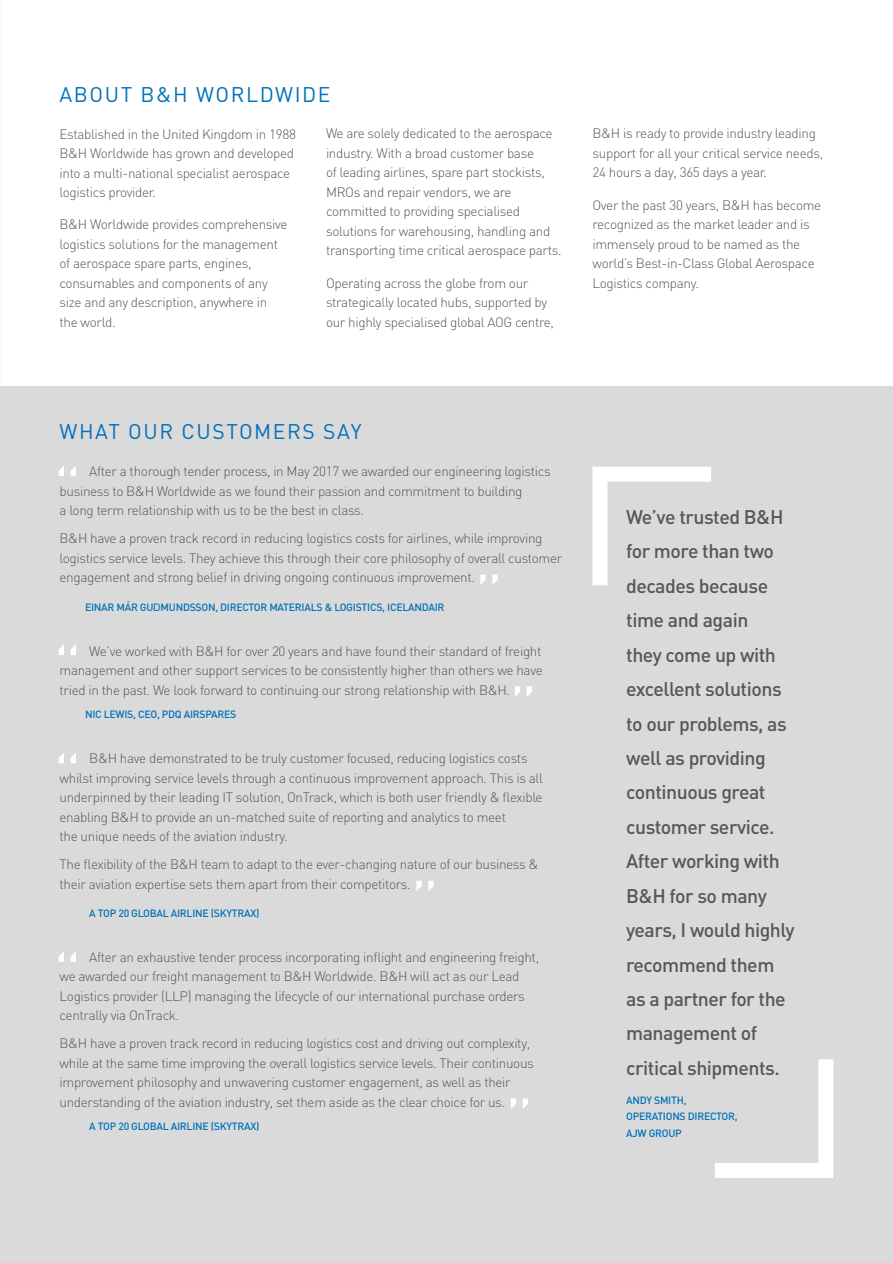
<style>
.page{position:relative;width:893px;height:1263px;background:#fff}
.page>*{position:absolute;margin:0;border:0;box-sizing:border-box;transform-origin:0 0}
.t1{font:300 76.5px "DIN";color:#fff}
.t2{font:21px "DIN";letter-spacing:.075em;color:#0071b9}
.t3{font:500 19.5px/34.3px "DIN";letter-spacing:-.025em;color:#575756}
.t4{font:300 13.5px/19.5px "DIN";letter-spacing:-.025em;color:#575756}
.t5{font:500 10.5px/16.4px "DIN";letter-spacing:-.025em;color:#0071b9}
.s1{font-family:"Helvetica LT Std";font-weight:400}
</style>
<div class="page">
<div style="left:0;top:387px;width:893px;height:876px;background:#dadada"></div>
<svg style="left:592px;top:467px;width:119px;height:119px"></svg>
<svg style="left:715px;top:1059px;width:119px;height:119px"></svg>
<h2 class="t2" style="left:60px;top:81px;width:273px">ABOUT B&amp;H WORLDWIDE</h2>
<p class="t4" style="left:60px;top:124px;width:238px">Established in the United Kingdom in 1988<br>B&amp;H Worldwide has grown and developed into a multi-national specialist aerospace logistics provider.</p>
<p class="t4" style="left:60px;top:214px;width:230px">B&amp;H Worldwide provides comprehensive logistics solutions for the management of aerospace spare parts, engines, consumables and components of any size and any description, anywhere in the world.</p>
<p class="t4" style="left:326px;top:124px;width:237px">We are solely dedicated to the aerospace industry. With a broad customer base<br>of leading airlines, spare part stockists, MROs and repair vendors, we are committed to providing specialised solutions for warehousing, handling and transporting time critical aerospace parts.</p>
<p class="t4" style="left:326px;top:273px;width:230px">Operating across the globe from our strategically located hubs, supported by our highly specialised global AOG centre,</p>
<p class="t4" style="left:592px;top:124px;width:232px">B&amp;H is ready to provide industry leading support for all your critical service needs,<br>24 hours a day, 365 days a year.</p>
<p class="t4" style="left:592px;top:195px;width:230px">Over the past 30 years, B&amp;H has become recognized as the market leader and is immensely proud to be named as the world’s Best-in-Class Global Aerospace Logistics company.</p>
<h2 class="t2" style="left:60px;top:418px;width:304px">WHAT OUR CUSTOMERS SAY</h2>
<h1 class="t1" style="left:51px;top:451px;width:33px">“</h1>
<p class="t4" style="left:60px;top:462px;width:493px;text-indent:30px">After a thorough tender process, in May 2017 we awarded our engineering logistics business to B&amp;H Worldwide as we found their passion and commitment to building<br>a long term relationship with us to be the best in class.</p>
<p class="t4" style="left:60px;top:529px;width:504px">B&amp;H have a proven track record in reducing logistics costs for airlines, while improving logistics service levels. They achieve this through their core philosophy of overall customer engagement and strong belief in driving ongoing continuous improvement.</p>
<p class="t5" style="left:85px;top:598px;width:361px">EINAR MÁR GU<span class="s1">D</span>MUNDSSON, DIRECTOR MATERIALS &amp; LOGISTICS, ICELANDAIR</p>
<p class="t4" style="left:60px;top:641px;width:485px;text-align:justify;text-indent:30px">We’ve worked with B&amp;H for over 20 years and have found their standard of freight management and other support services to be consistently higher than others we have tried in the past. We look forward to continuing our strong relationship with B&amp;H.</p>
<p class="t5" style="left:85px;top:706px;width:153px">NIC LEWIS, CEO, PDQ AIRSPARES</p>
<p class="t4" style="left:60px;top:748px;width:485px;text-indent:30px">B&amp;H have demonstrated to be truly customer focused, reducing logistics costs whilst improving service levels through a continuous improvement approach. This is all underpinned by their leading IT solution, OnTrack, which is both user friendly &amp; flexible enabling B&amp;H to provide an un-matched suite of reporting and analytics to meet<br>the unique needs of the aviation industry.</p>
<p class="t4" style="left:60px;top:854px;width:480px">The flexibility of the B&amp;H team to adapt to the ever-changing nature of our business &amp; their aviation expertise sets them apart from their competitors.</p>
<p class="t5" style="left:89px;top:904px;width:172px">A TOP 20 GLOBAL AIRLINE (SKYTRAX)</p>
<p class="t4" style="left:60px;top:947px;width:481px;text-indent:30px">After an exhaustive tender process incorporating inflight and engineering freight, we awarded our freight management to B&amp;H Worldwide. B&amp;H will act as our Lead Logistics provider (LLP) managing the lifecycle of our international purchase orders centrally via OnTrack.</p>
<p class="t4" style="left:60px;top:1033px;width:476px">B&amp;H have a proven track record in reducing logistics cost and driving out complexity, while at the same time improving the overall logistics service levels. Their continuous improvement philosophy and unwavering customer engagement, as well as their understanding of the aviation industry, set them aside as the clear choice for us.</p>
<p class="t5" style="left:89px;top:1118px;width:172px">A TOP 20 GLOBAL AIRLINE (SKYTRAX)</p>
<h1 class="t1" style="left:473px;top:554px;width:33px">”</h1>
<h1 class="t1" style="left:51px;top:629px;width:33px">“</h1>
<h1 class="t1" style="left:507px;top:666px;width:33px">”</h1>
<h1 class="t1" style="left:51px;top:738px;width:33px">“</h1>
<h1 class="t1" style="left:409px;top:860px;width:33px">”</h1>
<h1 class="t1" style="left:51px;top:936px;width:33px">“</h1>
<h1 class="t1" style="left:503px;top:1078px;width:33px">”</h1>
<p class="t3" style="left:626px;top:499px;width:170px">We’ve trusted B&amp;H for more than two decades because time and again<br>they come up with excellent solutions to our problems, as well as providing continuous great customer service.<br>After working with<br>B&amp;H for so many years, I would highly recommend them as a partner for the management of critical shipments.</p>
<p class="t5" style="left:626px;top:1092px;width:113px">ANDY SMITH,<br>OPERATIONS DIRECTOR,<br>AJW GROUP</p>
</div>
